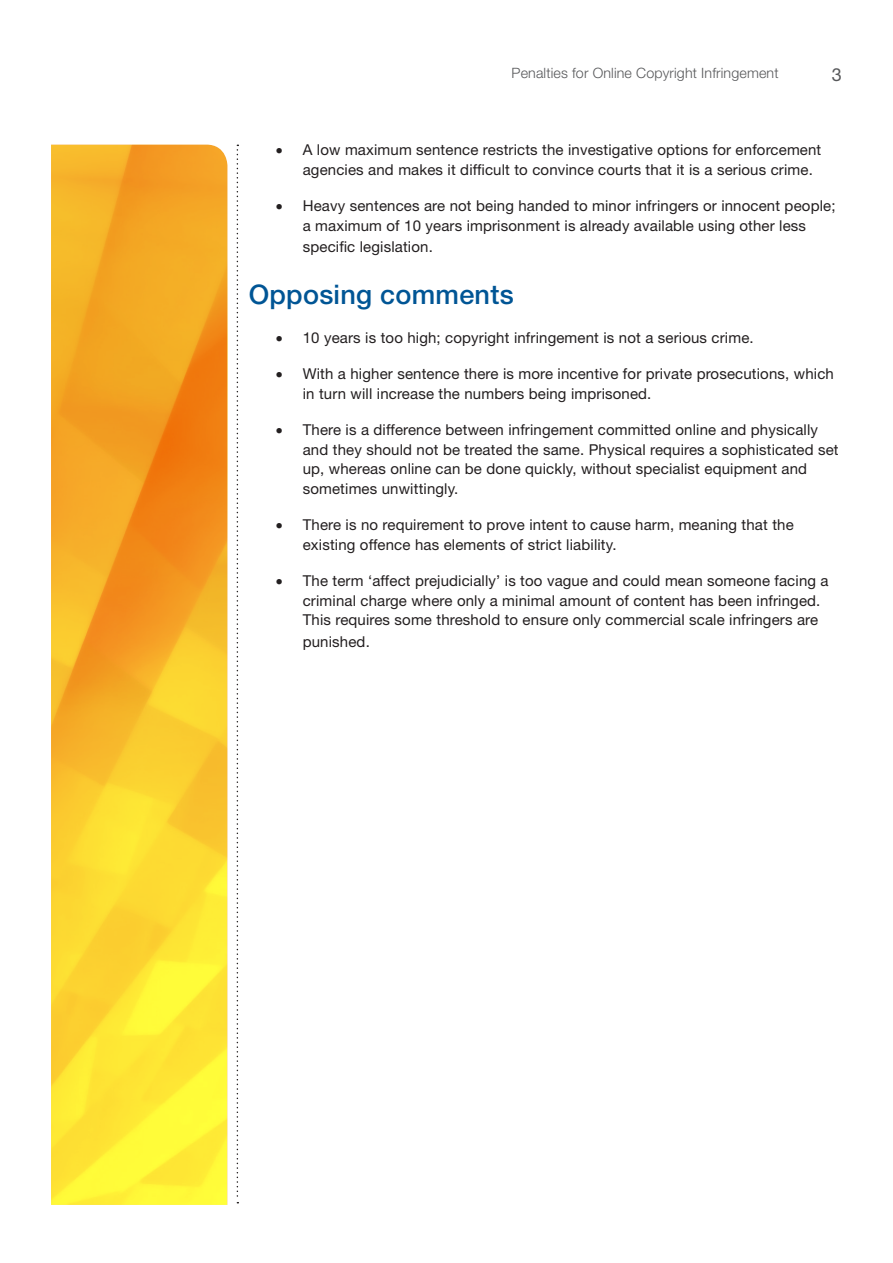
<style>
.page{position:relative;width:893px;height:1263px;background:#fff}
.page>*{position:absolute;margin:0;border:0;box-sizing:border-box;transform-origin:0 0}
.t1{font:500 27px "Helvetica Neue LT Std";letter-spacing:.01em;color:#005595}
.t2{font:18px "Helvetica Neue LT Std";color:#57585a}
.t3{font:15px/19.5px "Helvetica Neue LT Std";letter-spacing:.01em;color:#231f20}
.t4{font:300 14.25px "Helvetica Neue LT Std";letter-spacing:.01em;color:#57585a}
</style>
<div class="page">
<svg style="left:237px;top:145px;width:1px;height:1058px"></svg>
<img style="left:51px;top:145px;width:176px;height:1060px">
<p class="t4" style="left:512px;top:64px;width:269px">Penalties for Online Copyright Infringement</p>
<p class="t2" style="left:832px;top:64px;width:12px">3</p>
<p class="t3" style="left:303px;top:140px;width:520px;text-indent:-27px">• A low maximum sentence restricts the investigative options for enforcement agencies and makes it difficult to convince courts that it is a serious crime.</p>
<p class="t3" style="left:276px;top:196px;width:561px">• Heavy sentences are not being handed to minor infringers or innocent people;</p>
<p class="t3" style="left:303px;top:214px;width:505px;line-height:21.6px">a maximum of 10 years imprisonment is already available using other less specific legislation.</p>
<h2 class="t1" style="left:249px;top:278px;width:266px">Opposing comments</h2>
<p class="t3" style="left:276px;top:327px;width:479px">• 10 years is too high; copyright infringement is not a serious crime.</p>
<p class="t3" style="left:303px;top:364px;width:533px;text-indent:-27px">• With a higher sentence there is more incentive for private prosecutions, which in turn will increase the numbers being imprisoned.</p>
<p class="t3" style="left:303px;top:420px;width:537px;text-indent:-27px">• There is a difference between infringement committed online and physically and they should not be treated the same. Physical requires a sophisticated set up, whereas online can be done quickly, without specialist equipment and sometimes unwittingly.</p>
<p class="t3" style="left:303px;top:515px;width:492px;text-indent:-27px">• There is no requirement to prove intent to cause harm, meaning that the existing offence has elements of strict liability.</p>
<p class="t3" style="left:303px;top:571px;width:527px;text-indent:-27px">• The term ‘affect prejudicially’ is too vague and could mean someone facing a criminal charge where only a minimal amount of content has been infringed.<br>This requires some threshold to ensure only commercial scale infringers are</p>
<p class="t3" style="left:303px;top:631px;width:69px">punished.</p>
</div>
